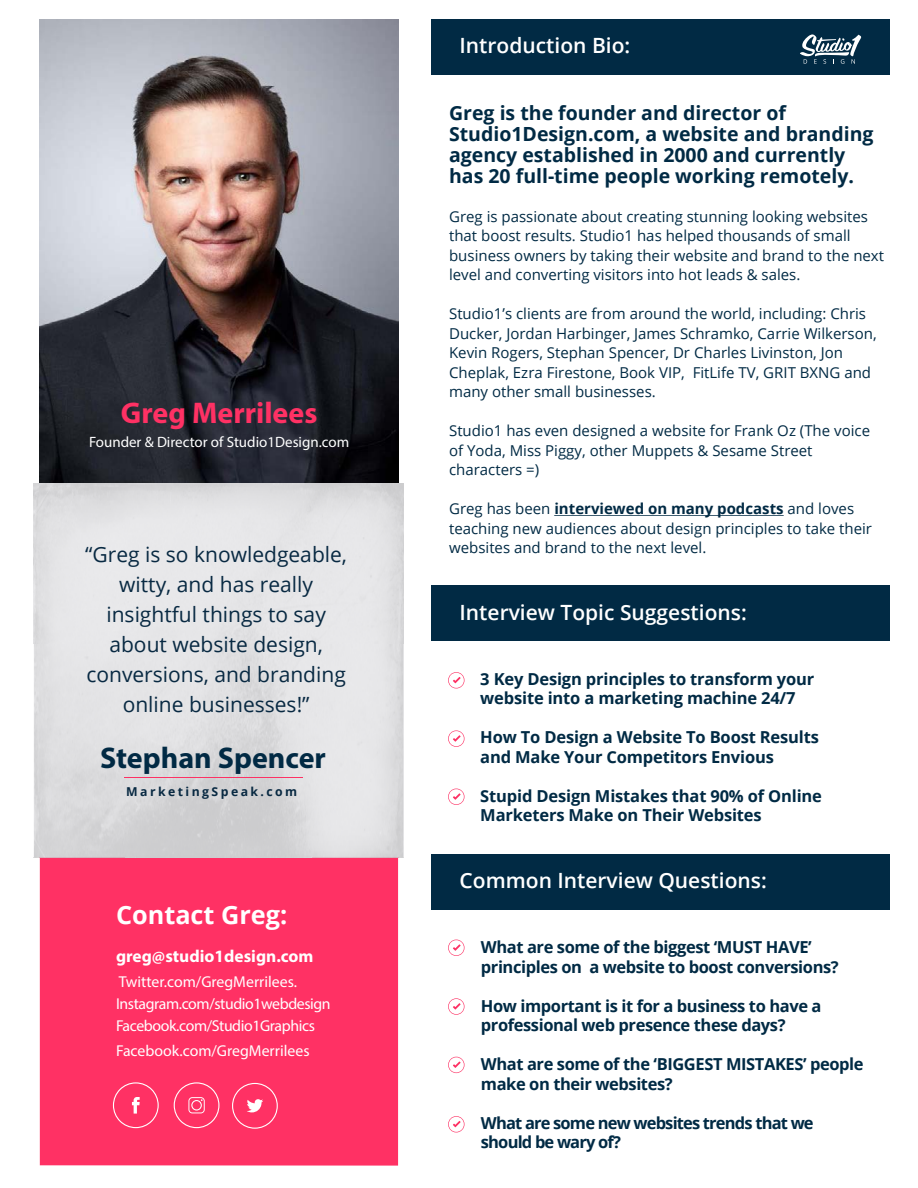
<style>
.page{position:relative;width:918px;height:1188px;background:#fff}
.page>*{position:absolute;margin:0;border:0;box-sizing:border-box;transform-origin:0 0}
.t1{font:700 30px "Myriad Pro";color:#012a44}
.t2{font:700 30px "Myriad Pro";color:#ff3164}
.t3{font:700 25.2px "Open Sans";color:#fff}
.t4{font:21px/30px "Open Sans";color:#082942;text-align:center}
.t5{font:600 21px "Open Sans";color:#fff}
.t6{font:700 19.5px/21px "Open Sans";color:#002a44}
.t7{font:700 17.4px "Myriad Pro";color:#fff}
.t8{font:700 16.5px/19.5px "Open Sans";letter-spacing:-.025em;color:#002a44}
.t9{font:700 16.5px/19.5px "Open Sans";letter-spacing:-.05em;color:#002a44}
.t10{font:15.75px/22px "Myriad Pro";letter-spacing:-.025em;color:#fff}
.t11{font:15.75px "Myriad Pro";color:#fff}
.t12{font:15px/19.5px "Open Sans";color:#002a44}
.t13{font:15px "Myriad Pro";color:#fff}
.t14{font:700 12.3px "Open Sans";letter-spacing:.2em;color:#082942}
.s1{font-weight:700}
</style>
<div class="page">
<div style="left:432px;top:19px;width:458px;height:56px;background:#012a44"></div>
<div style="left:40px;top:853px;width:358px;height:313px;background:#ff3164"></div>
<img style="left:40px;top:19px;width:358px;height:464px">
<svg style="left:448px;top:672px;width:17px;height:16px"></svg>
<svg style="left:448px;top:730px;width:17px;height:17px"></svg>
<svg style="left:448px;top:789px;width:17px;height:16px"></svg>
<svg style="left:448px;top:940px;width:17px;height:16px"></svg>
<svg style="left:448px;top:998px;width:17px;height:17px"></svg>
<svg style="left:448px;top:1116px;width:17px;height:16px"></svg>
<svg style="left:448px;top:1057px;width:17px;height:16px"></svg>
<svg style="left:554px;top:515px;width:230px;height:1px"></svg>
<svg style="left:800px;top:34px;width:61px;height:30px"></svg>
<svg style="left:113px;top:1082px;width:46px;height:46px"></svg>
<svg style="left:232px;top:1083px;width:46px;height:46px"></svg>
<svg style="left:174px;top:1082px;width:45px;height:46px"></svg>
<div style="left:432px;top:586px;width:458px;height:55px;background:#012a44"></div>
<div style="left:432px;top:854px;width:458px;height:56px;background:#012a44"></div>
<img style="left:34px;top:483px;width:369px;height:375px">
<hr style="left:124px;top:777px;width:178px;height:1px;background:#fd3164">
<h1 class="t2" style="left:121px;top:393px;width:198px">Greg Merrilees</h1>
<p class="t13" style="left:89px;top:433px;width:262px">Founder &amp; Director of Studio1Design.com</p>
<h3 class="t4" style="left:85px;top:539px;width:263px">“Greg is so knowledgeable, witty, and has really insightful things to say about website design, conversions, and branding online businesses!”</h3>
<h1 class="t1" style="left:100px;top:738px;width:227px">Stephan Spencer</h1>
<p class="t14" style="left:126px;top:783px;width:173px">MarketingSpeak.com</p>
<h2 class="t3" style="left:116px;top:897px;width:173px">Contact Greg:</h2>
<p class="t7" style="left:116px;top:944px;width:199px">greg@studio1design.com</p>
<p class="t10" style="left:116px;top:970px;width:216px">Twitter.com/GregMerrilees.<br>Instagram.com/studio1webdesign<br>Facebook.com/Studio1Graphics</p>
<p class="t11" style="left:116px;top:1041px;width:195px">Facebook.com/GregMerrilees</p>
<h3 class="t5" style="left:460px;top:31px;width:172px">Introduction Bio:</h3>
<h3 class="t6" style="left:449px;top:102px;width:426px">Greg is the founder and director of Studio1Design.com, a website and branding agency established in 2000 and currently has 20 full-time people working remotely.</h3>
<p class="t12" style="left:449px;top:206px;width:437px">Greg is passionate about creating stunning looking websites that boost results. Studio1 has helped thousands of small business owners by taking their website and brand to the next level and converting visitors into hot leads &amp; sales.</p>
<p class="t12" style="left:449px;top:304px;width:429px">Studio1’s clients are from around the world, including: Chris Ducker, Jordan Harbinger, James Schramko, Carrie Wilkerson, Kevin Rogers, Stephan Spencer, Dr Charles Livinston, Jon Cheplak, Ezra Firestone, Book VIP, FitLife TV, GRIT BXNG and many other small businesses.</p>
<p class="t12" style="left:449px;top:421px;width:423px">Studio1 has even designed a website for Frank Oz (The voice of Yoda, Miss Piggy, other Muppets &amp; Sesame Street characters =)</p>
<p class="t12" style="left:449px;top:499px;width:424px">Greg has been <span class="s1">interviewed on many podcasts</span> and loves teaching new audiences about design principles to take their websites and brand to the next level.</p>
<h3 class="t5" style="left:460px;top:598px;width:289px">Interview Topic Suggestions:</h3>
<p class="t8" style="left:480px;top:668px;width:336px">3 Key Design principles to transform your website into a marketing machine 24/7</p>
<p class="t8" style="left:480px;top:727px;width:340px">How To Design a Website To Boost Results and Make Your Competitors Envious</p>
<p class="t8" style="left:480px;top:785px;width:343px">Stupid Design Mistakes that 90% of Online<br>Marketers Make on Their Websites</p>
<h3 class="t5" style="left:460px;top:866px;width:309px">Common Interview Questions:</h3>
<p class="t8" style="left:481px;top:937px;width:359px">What are some of the biggest ‘MUST HAVE’ principles on a website to boost conversions?</p>
<p class="t8" style="left:481px;top:995px;width:342px">How important is it for a business to have a professional web presence these days?</p>
<p class="t8" style="left:481px;top:1054px;width:384px">What are some of the ‘BIGGEST MISTAKES’ people make on their websites?</p>
<p class="t9" style="left:481px;top:1112px;width:334px">What are some new websites trends that we should be wary of?</p>
</div>
